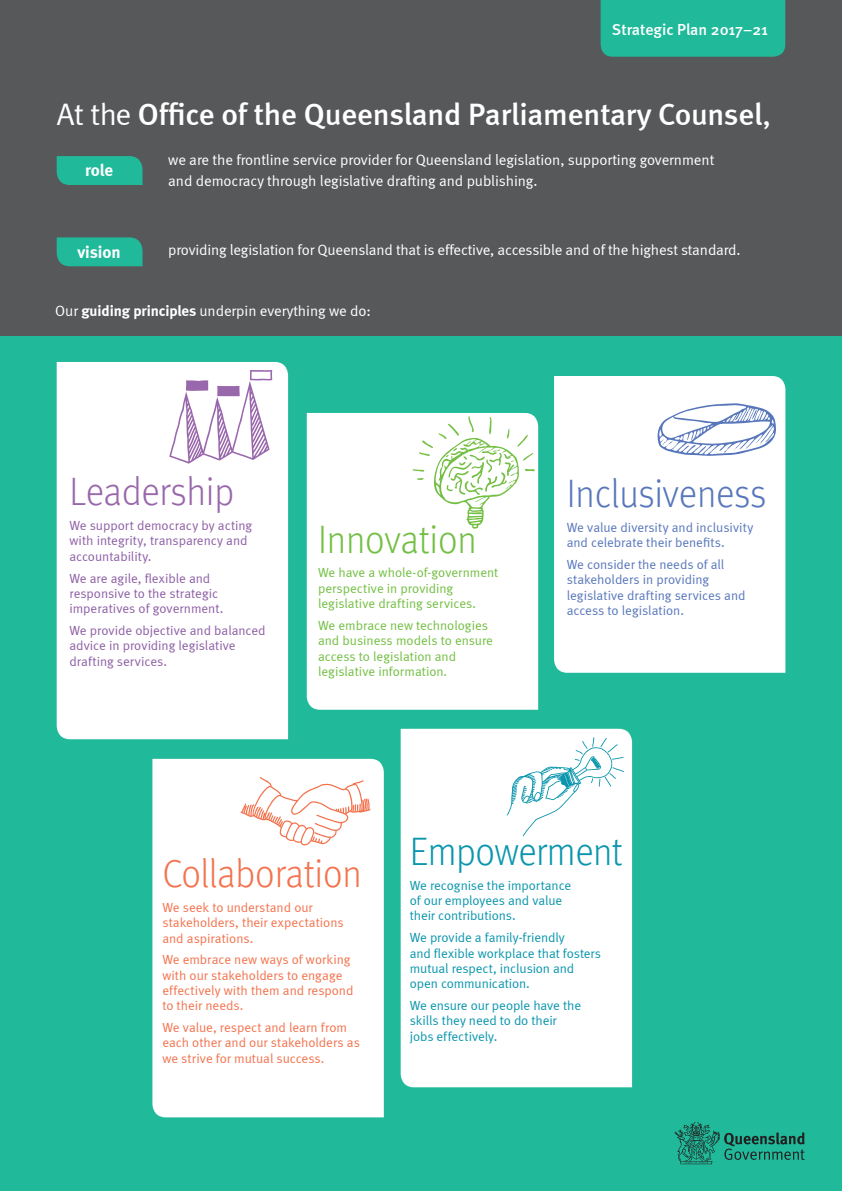
<style>
.page{position:relative;width:842px;height:1191px;background:#fff}
.page>*{position:absolute;margin:0;border:0;box-sizing:border-box;transform-origin:0 0}
.heading{font:300 39.6px "Meta Offc";letter-spacing:-.005em;color:#f3734e;scale:.95 1}
.heading-2{font:300 39.6px "Meta Offc";letter-spacing:-.005em;color:#5877bb;scale:.95 1}
.heading-3{font:300 39.6px "Meta Offc";letter-spacing:-.015em;color:#0b96ad;scale:.95 1}
.heading-4{font:300 39.6px "Meta Offc";letter-spacing:-.01em;color:#9967ab;scale:.95 1}
.heading-5{font:300 39.6px "Meta Offc";letter-spacing:-.005em;color:#73bf43;scale:.95 1}
.t1{font:500 31px "Meta";letter-spacing:-.005em;color:#fff}
.heading-6{font:700 17px "Meta";letter-spacing:-.005em;color:#fff}
.t2{font:500 16px "Meta";color:#fff}
.t3{font:15px/21px "Meta Normal";letter-spacing:-.01em;color:#fff}
.text{font:13.2px/15.4px "Meta Normal";color:#f3734e}
.text-2{font:13.2px/15.4px "Meta Normal";letter-spacing:-.01em;color:#0b96ad}
.text-3{font:13.2px/15.4px "Meta Normal";letter-spacing:-.005em;color:#8e5fa5}
.text-4{font:13.2px/15.4px "Meta Normal";letter-spacing:-.005em;color:#73bf43}
.text-5{font:13.2px/15.4px "Meta Normal";letter-spacing:-.005em;color:#5877bb}
.s1{font-family:"Meta Normal";font-weight:400}
.s2{font-family:"Meta";font-weight:700}
</style>
<div class="page">
<div style="left:0;top:0;width:842px;height:567px;background:#57585a"></div>
<div style="left:0;top:336px;width:842px;height:855px;background:#20ba9b"></div>
<div style="left:601px;top:0;width:184px;height:57px;background:#20ba9b"></div>
<svg style="left:57px;top:156px;width:86px;height:29px;background:#21b698"></svg>
<svg style="left:57px;top:237px;width:86px;height:29px;background:#22b598"></svg>
<svg style="left:674px;top:1122px;width:131px;height:42px"></svg>
<div style="left:152px;top:759px;width:232px;height:358px;background:#fff"></div>
<div style="left:307px;top:413px;width:231px;height:296px;background:#fff"></div>
<div style="left:401px;top:729px;width:231px;height:358px;background:#fff"></div>
<div style="left:554px;top:376px;width:231px;height:297px;background:#fff"></div>
<div style="left:57px;top:362px;width:231px;height:377px;background:#fff"></div>
<svg style="left:507px;top:737px;width:117px;height:99px;background:#e8f5f7"></svg>
<svg style="left:169px;top:370px;width:103px;height:93px;background:#e7dbeb"></svg>
<svg style="left:240px;top:777px;width:130px;height:69px;background:#fdeee9"></svg>
<svg style="left:412px;top:416px;width:123px;height:113px;background:#edf7e7"></svg>
<svg style="left:657px;top:403px;width:120px;height:53px;background:#d7dfee"></svg>
<p class="t2" style="left:612px;top:20px;width:158px">Strategic Plan 2017–21</p>
<p class="t1" style="left:57px;top:96px;width:716px"><span class="s1">At the</span> Office of the Queensland Parliamentary Counsel<span class="s1">,</span></p>
<p class="heading-6" style="left:85px;top:160px;width:29px">role</p>
<p class="heading-6" style="left:78px;top:241px;width:45px">vision</p>
<p class="t3" style="left:168px;top:149px;width:548px">we are the frontline service provider for Queensland legislation, supporting government and democracy through legislative drafting and publishing.</p>
<p class="t3" style="left:168px;top:239px;width:574px">providing legislation for Queensland that is effective, accessible and of the highest standard.</p>
<p class="t3" style="left:55px;top:300px;width:317px">Our <span class="s2">guiding principles</span> underpin everything we do:</p>
<p class="heading-4" style="left:69px;top:469px;width:175px">Leadership</p>
<p class="text-3" style="left:69px;top:517px;width:184px">We support democracy by acting with integrity, transparency and accountability.</p>
<p class="text-3" style="left:69px;top:570px;width:155px">We are agile, flexible and responsive to the strategic imperatives of government.</p>
<p class="text-3" style="left:69px;top:622px;width:198px">We provide objective and balanced advice in providing legislative drafting services.</p>
<p class="heading-5" style="left:318px;top:516px;width:169px">Innovation</p>
<p class="text-4" style="left:318px;top:565px;width:182px">We have a whole-of-government perspective in providing legislative drafting services.</p>
<p class="text-4" style="left:318px;top:617px;width:176px">We embrace new technologies and business models to ensure access to legislation and legislative information.</p>
<p class="heading-2" style="left:567px;top:471px;width:211px">Inclusiveness</p>
<p class="text-5" style="left:567px;top:519px;width:188px">We value diversity and inclusivity and celebrate their benefits.</p>
<p class="text-5" style="left:567px;top:556px;width:180px">We consider the needs of all stakeholders in providing legislative drafting services and access to legislation.</p>
<p class="heading" style="left:162px;top:850px;width:212px">Collaboration</p>
<p class="text" style="left:162px;top:899px;width:183px">We seek to understand our stakeholders, their expectations and aspirations.</p>
<p class="text" style="left:162px;top:951px;width:193px">We embrace new ways of working with our stakeholders to engage effectively with them and respond to their needs.</p>
<p class="text" style="left:162px;top:1019px;width:199px">We value, respect and learn from each other and our stakeholders as we strive for mutual success.</p>
<p class="heading-3" style="left:410px;top:828px;width:226px">Empowerment</p>
<p class="text-2" style="left:410px;top:877px;width:163px">We recognise the importance of our employees and value their contributions.</p>
<p class="text-2" style="left:410px;top:929px;width:193px">We provide a family-friendly<br>and flexible workplace that fosters mutual respect, inclusion and open communication.</p>
<p class="text-2" style="left:410px;top:997px;width:173px">We ensure our people have the skills they need to do their jobs effectively.</p>
</div>
